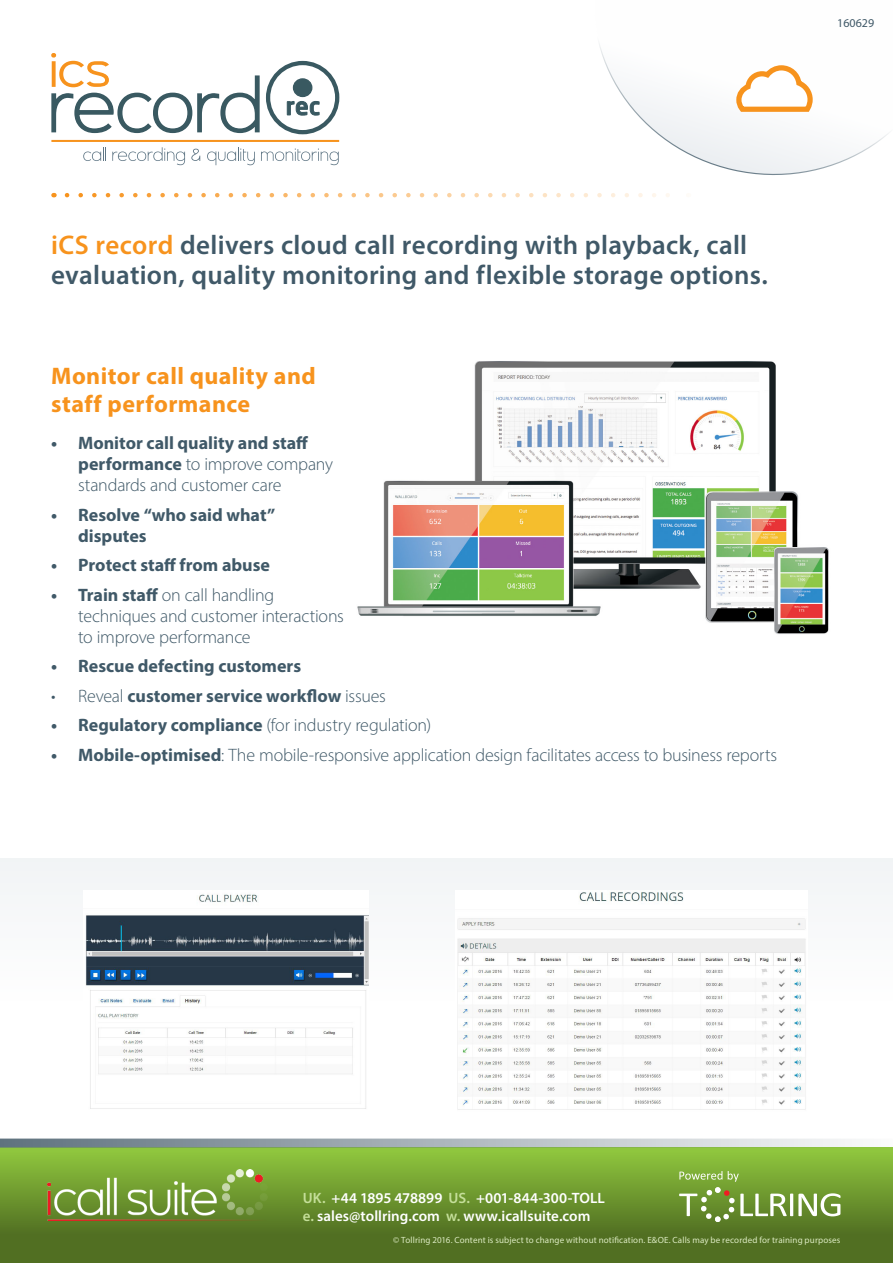
<style>
.page{position:relative;width:893px;height:1263px;background:#fff}
.page>*{position:absolute;margin:0;border:0;box-sizing:border-box;transform-origin:0 0}
.t1{font:600 27px/30px "Myriad Pro";letter-spacing:.01em;color:#405968}
.t2{font:700 24px/27.8px "Myriad Pro";letter-spacing:.015em;color:#f7931d}
.t3{font:300 18px/21px "Myriad Pro";letter-spacing:-.015em;color:#405968}
.t4{font:700 18px/21px "Myriad Pro";color:#405968}
.t5{font:600 15px "Myriad Pro";color:#fff}
.t6{font:12px "Myriad Pro";color:#405968}
.t7{font:9px "Myriad Pro";letter-spacing:.015em;color:#dbeac1}
.s1{color:#f7931d}
.s2{font-weight:700}
.s3{font-weight:300}
.s4{color:#c5df9a}
</style>
<div class="page">
<svg style="left:599px;top:44px;width:290px;height:131px"></svg>
<svg style="left:734px;top:63px;width:81px;height:53px"></svg>
<svg style="left:67px;top:193px;width:603px;height:4px"></svg>
<hr style="left:51px;top:140px;width:288px;height:2px;background:#f7931d">
<svg style="left:83px;top:147px;width:23px;height:14px"></svg>
<svg style="left:112px;top:147px;width:73px;height:18px"></svg>
<svg style="left:191px;top:149px;width:9px;height:12px"></svg>
<svg style="left:207px;top:147px;width:48px;height:18px"></svg>
<svg style="left:261px;top:149px;width:78px;height:16px"></svg>
<div style="left:266px;top:61px;width:73px;height:73px;border:4px solid #395961;border-radius:50%"></div>
<svg style="left:287px;top:101px;width:33px;height:15px"></svg>
<div style="left:293px;top:79px;width:19px;height:17px;background:#395961;border-radius:50%"></div>
<div style="left:293px;top:78px;width:19px;height:19px;border:1px solid #395961;border-radius:50%"></div>
<svg style="left:51px;top:53px;width:209px;height:81px"></svg>
<div style="left:0;top:1147px;width:893px;height:116px;background:linear-gradient(to bottom,#8ec43d,#465f1d)"></div>
<svg style="left:0;top:1138px;width:852px;height:9px;background:#afb8be"></svg>
<svg style="left:679px;top:1171px;width:161px;height:51px;background:#85a750"></svg>
<img style="left:48px;top:1170px;width:220px;height:51px">
<img style="left:357px;top:361px;width:472px;height:273px">
<div style="left:0;top:858px;width:893px;height:155px;background:#f5f7f8"></div>
<img style="left:86px;top:894px;width:283px;height:215px">
<img style="left:457px;top:892px;width:349px;height:218px">
<p class="t6" style="left:837px;top:16px;width:38px">160629</p>
<p class="t1" style="left:51px;top:229px;width:718px"><span class="s1">iCS record</span> delivers cloud call recording with playback, call evaluation, quality monitoring and flexible storage options.</p>
<p class="t2" style="left:51px;top:362px;width:266px">Monitor call quality and staff performance</p>
<p class="t3" style="left:78px;top:432px;width:256px;text-indent:-27px"><span class="s2">• Monitor call quality and staff performance</span> to improve company standards and customer care</p>
<p class="t4" style="left:78px;top:503px;width:199px;text-indent:-27px">• Resolve “who said what” disputes</p>
<p class="t4" style="left:51px;top:554px;width:220px">• Protect staff from abuse</p>
<p class="t3" style="left:78px;top:584px;width:267px;text-indent:-27px"><span class="s2">• Train staff</span> on call handling techniques and customer interactions to improve performance</p>
<p class="t4" style="left:51px;top:655px;width:252px">• Rescue defecting customers</p>
<p class="t4" style="left:51px;top:684px;width:336px"><span class="s3">• Reveal</span> customer service workflow <span class="s3">issues</span></p>
<p class="t3" style="left:51px;top:714px;width:381px"><span class="s2">• Regulatory compliance</span> (for industry regulation)</p>
<p class="t3" style="left:51px;top:744px;width:728px"><span class="s2">• Mobile-optimised</span>: The mobile-responsive application design facilitates access to business reports</p>
<p class="t5" style="left:303px;top:1188px;width:304px"><span class="s4">UK.</span> +44 1895 478899 <span class="s4">US.</span> +001-844-300-TOLL</p>
<p class="t5" style="left:303px;top:1206px;width:289px"><span class="s4">e.</span> sales@tollring.com <span class="s4">w.</span> www.icallsuite.com</p>
<p class="t7" style="left:393px;top:1235px;width:449px">© Tollring 2016. Content is subject to change without notification. E&amp;OE. Calls may be recorded for training purposes</p>
</div>
